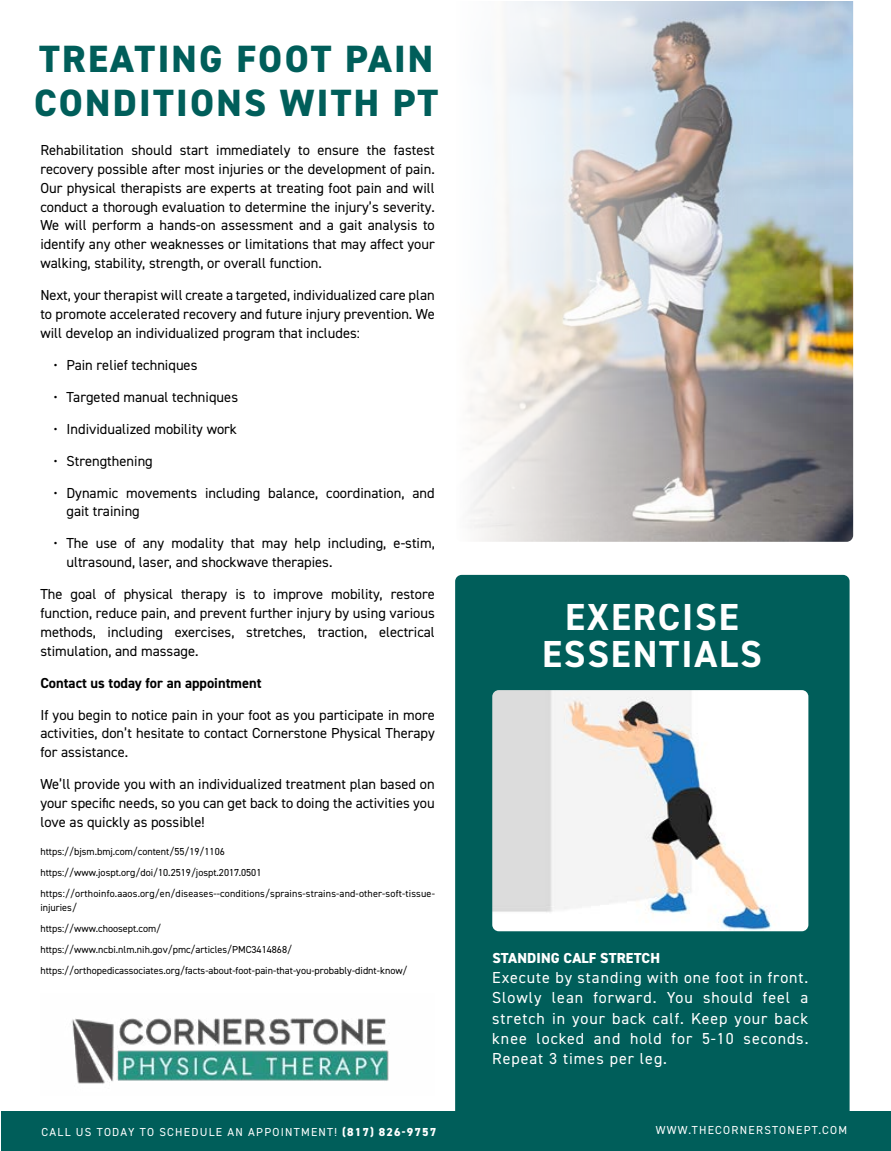
<style>
.page{position:relative;width:891px;height:1151px;background:#fff}
.page>*{position:absolute;margin:0;border:0;box-sizing:border-box;transform-origin:0 0}
.t1{font:800 38.02px/43.4px "DIN2014";letter-spacing:.06em;color:#005e5a}
.t2{font:700 37.8px/37.8px "DIN2014";letter-spacing:.05em;color:#fff;text-align:center}
.t3{font:15.97px/20.2px "DIN2014";letter-spacing:.06em;color:#fff;text-align:justify}
.t4{font:14.4px/18.9px "DIN2014";color:#000;text-align:justify}
.t5{font:700 14.4px "DIN2014";color:#000}
.t6{font:800 14.4px "DIN2014";letter-spacing:.01em;color:#fff}
.t7{font:11.7px "DIN2014";letter-spacing:.11em;color:#fff}
.t8{font:10.12px/20.9px "DIN2014";color:#000}
.s1{font-weight:800}
</style>
<div class="page">
<div style="left:455px;top:574px;width:395px;height:537px;background:#005e5a"></div>
<hr style="left:889px;top:1111px;width:2px;height:39px;background:#005e5a">
<div style="left:1px;top:1111px;width:888px;height:39px;background:#005e5a"></div>
<img style="left:470px;top:2px;width:383px;height:539px">
<img style="left:492px;top:690px;width:316px;height:241px">
<img style="left:71px;top:1018px;width:318px;height:66px">
<h1 class="t1" style="left:34px;top:37px;width:406px">TREATING FOOT PAIN<br>CONDITIONS WITH PT</h1>
<p class="t4" style="left:40px;top:140px;width:396px">Rehabilitation should start immediately to ensure the fastest recovery possible after most injuries or the development of pain.<br>Our physical therapists are experts at treating foot pain and will conduct a thorough evaluation to determine the injury’s severity.<br>We will perform a hands-on assessment and a gait analysis to identify any other weaknesses or limitations that may affect your walking, stability, strength, or overall function.</p>
<p class="t4" style="left:40px;top:285px;width:396px">Next, your therapist will create a targeted, individualized care plan to promote accelerated recovery and future injury prevention. We will develop an individualized program that includes:</p>
<p class="t4" style="left:53px;top:355px;width:146px">• Pain relief techniques</p>
<p class="t4" style="left:53px;top:387px;width:186px">• Targeted manual techniques</p>
<p class="t4" style="left:53px;top:419px;width:185px">• Individualized mobility work</p>
<p class="t4" style="left:53px;top:451px;width:101px">• Strengthening</p>
<p class="t4" style="left:66px;top:482px;width:370px;text-indent:-13px">• Dynamic movements including balance, coordination, and gait training</p>
<p class="t4" style="left:66px;top:533px;width:370px;text-indent:-13px">• The use of any modality that may help including, e-stim, ultrasound, laser, and shockwave therapies.</p>
<p class="t4" style="left:40px;top:584px;width:396px">The goal of physical therapy is to improve mobility, restore function, reduce pain, and prevent further injury by using various methods, including exercises, stretches, traction, electrical stimulation, and massage.</p>
<p class="t5" style="left:40px;top:673px;width:223px">Contact us today for an appointment</p>
<p class="t4" style="left:40px;top:704px;width:396px">If you begin to notice pain in your foot as you participate in more activities, don’t hesitate to contact Cornerstone Physical Therapy for assistance.</p>
<p class="t4" style="left:40px;top:774px;width:396px">We’ll provide you with an individualized treatment plan based on your specific needs, so you can get back to doing the activities you love as quickly as possible!</p>
<p class="t8" style="left:40px;top:840px;width:396px">https://bjsm.bmj.com/content/55/19/1106 https://www.jospt.org/doi/10.2519/jospt.2017.0501 https://orthoinfo.aaos.org/en/diseases--conditions/sprains-strains-and-other-soft-tissue-</p>
<p class="t8" style="left:40px;top:896px;width:369px">injuries/<br>https://www.choosept.com/ https://www.ncbi.nlm.nih.gov/pmc/articles/PMC3414868/ https://orthopedicassociates.org/facts-about-foot-pain-that-you-probably-didnt-know/</p>
<h2 class="t2" style="left:542px;top:597px;width:221px">EXERCISE<br>ESSENTIALS</h2>
<p class="t6" style="left:492px;top:947px;width:169px">STANDING CALF STRETCH</p>
<p class="t3" style="left:492px;top:966px;width:318px">Execute by standing with one foot in front.<br>Slowly lean forward. You should feel a stretch in your back calf. Keep your back knee locked and hold for 5-10 seconds.<br>Repeat 3 times per leg.</p>
<p class="t7" style="left:42px;top:1124px;width:396px">CALL US TODAY TO SCHEDULE AN APPOINTMENT! <span class="s1">(817) 826-9757</span></p>
<p class="t7" style="left:656px;top:1122px;width:193px">WWW.THECORNERSTONEPT.COM</p>
</div>
